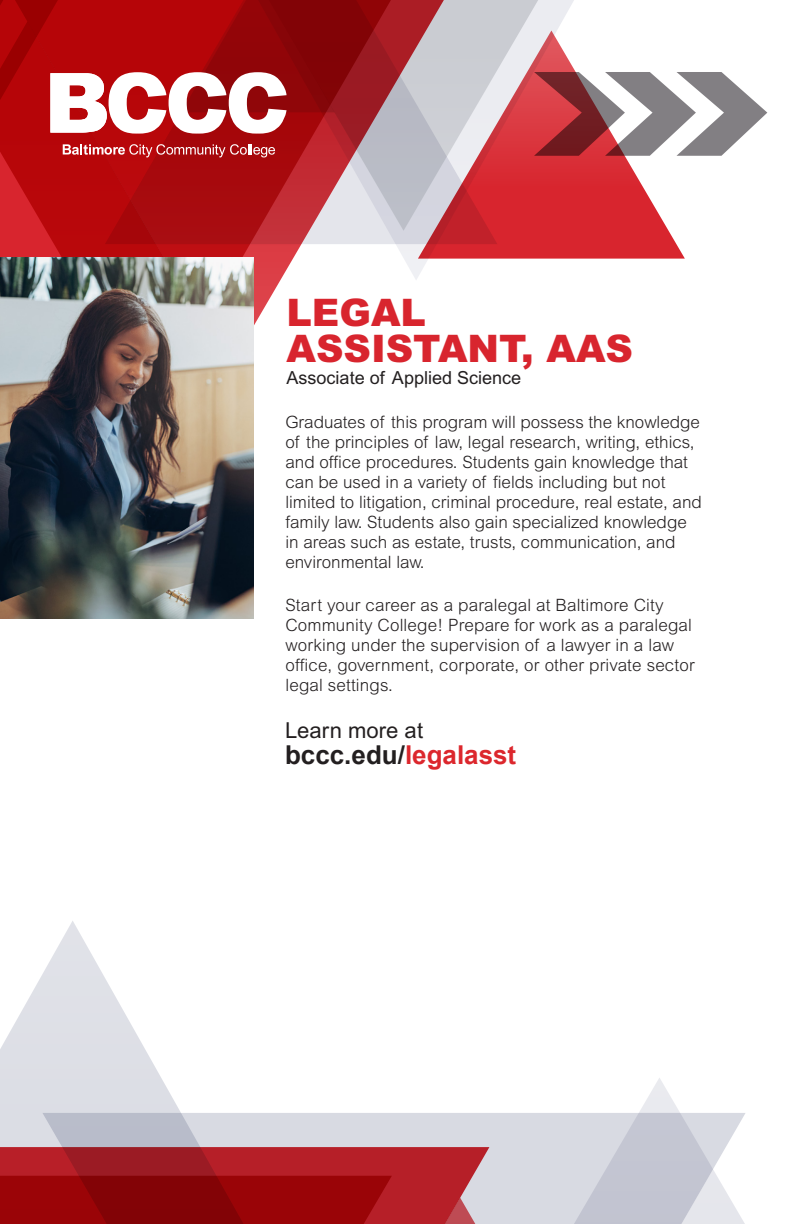
<style>
.page{position:relative;width:792px;height:1224px;background:#fff}
.page>*{position:absolute;margin:0;border:0;box-sizing:border-box;transform-origin:0 0}
.t1{font:900 38px/36px "Arial MT Pro";color:#d8252e}
.t2{font:700 26px "Arial";color:#231f20}
.t3{font:22px "Arial MT Pro";color:#231f20}
.text{font:18px "Arial MT Pro";color:#231f20}
.text-2{font:300 17px/20px "Arial MT Std";color:#231f20}
.s1{color:#dc272d}
</style>
<div class="page">
<svg style="left:497px;top:0;width:77px;height:31px;background:#dfe0e5"></svg>
<svg style="left:472px;top:31px;width:213px;height:228px"></svg>
<svg style="left:335px;top:0;width:137px;height:280px;background:#c3969d"></svg>
<svg style="left:534px;top:72px;width:233px;height:84px"></svg>
<svg style="left:0;top:0;width:335px;height:325px;background:#bc3438"></svg>
<img style="left:0;top:258px;width:254px;height:361px">
<svg style="left:0;top:921px;width:153px;height:142px;fill:#e0e2e8"></svg>
<div style="left:0;top:1063px;width:181px;height:84px;background:#dcdee5"></div>
<svg style="left:42px;top:1113px;width:470px;height:34px;background:#ced1da"></svg>
<svg style="left:0;top:1147px;width:512px;height:77px;background:#a52027"></svg>
<svg style="left:512px;top:1078px;width:233px;height:146px"></svg>
<p class="t1" style="left:287px;top:295px;width:348px">LEGAL<br>ASSISTANT, AAS</p>
<p class="text" style="left:287px;top:368px;width:236px">Associate of Applied Science</p>
<p class="text-2" style="left:285px;top:412px;width:418px">Graduates of this program will possess the knowledge of the principles of law, legal research, writing, ethics, and office procedures. Students gain knowledge that can be used in a variety of fields including but not limited to litigation, criminal procedure, real estate, and family law. Students also gain specialized knowledge in areas such as estate, trusts, communication, and environmental law.</p>
<p class="text-2" style="left:285px;top:595px;width:411px">Start your career as a paralegal at Baltimore City Community College! Prepare for work as a paralegal working under the supervision of a lawyer in a law office, government, corporate, or other private sector legal settings.</p>
<p class="t3" style="left:285px;top:718px;width:140px">Learn more at</p>
<p class="t2" style="left:285px;top:737px;width:233px">bccc.edu/<span class="s1">legalasst</span></p>
</div>
